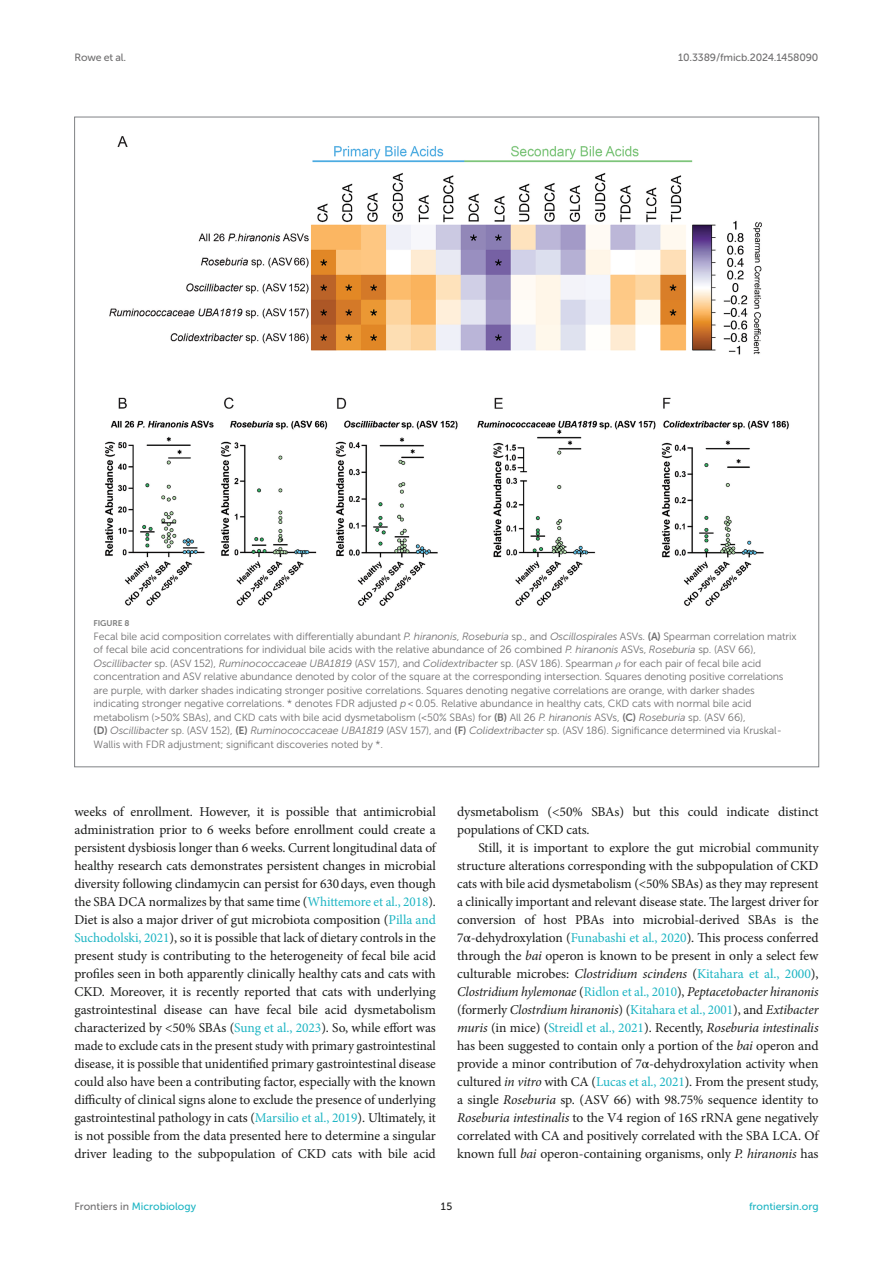
<style>
.page{position:relative;width:893px;height:1263px;background:#fff}
.page>*{position:absolute;margin:0;border:0;box-sizing:border-box;transform-origin:0 0}
.TEXT{font:13.5px/18px "Minion Pro";letter-spacing:-.005em;color:#1b1c1b;text-align:justify}
.FIG_LEG{font:10.5px/13.5px "Museo Sans 300";letter-spacing:-.01em;color:#706f70}
.t1{font:10.5px "Museo Sans 500";color:#1db5c3}
.t2{font:10.5px "Museo Sans 500";letter-spacing:-.015em;color:#706f70}
.t3{font:10.5px "Museo Sans 500";color:#1b1c1b}
.FIG_HD{font:8.25px "Museo Sans 700";letter-spacing:-.01em;color:#7e7f7f}
.s1{font-style:italic}
.s2{font-family:"Museo Sans 700"}
.s3{font-family:"STIX General";font-style:italic}
.s4{color:#1db5c3}
.s5{font-family:"STIX General"}
.s6{color:#706f70}
</style>
<div class="page">
<img style="left:105px;top:136px;width:684px;height:470px">
<p class="t2" style="left:74px;top:51px;width:53px">Rowe et al.</p>
<p class="t2" style="left:678px;top:51px;width:142px">10.3389/fmicb.2024.1458090</p>
<p class="FIG_HD" style="left:94px;top:619px;width:37px">FIGURE 8</p>
<p class="FIG_LEG" style="left:94px;top:630px;width:705px">Fecal bile acid composition correlates with differentially abundant <span class="s1">P. hiranonis</span>, <span class="s1">Roseburia</span> sp., and <span class="s1">Oscillospirales</span> ASVs. <span class="s2">(A)</span> Spearman correlation matrix of fecal bile acid concentrations for individual bile acids with the relative abundance of 26 combined <span class="s1">P. hiranonis</span> ASVs, <span class="s1">Roseburia</span> sp. (ASV 66), <span class="s1">Oscillibacter</span> sp. (ASV 152), <span class="s1">Ruminococcaceae UBA1819</span> (ASV 157), and <span class="s1">Colidextribacter</span> sp. (ASV 186). Spearman <span class="s3">ρ</span> for each pair of fecal bile acid concentration and ASV relative abundance denoted by color of the square at the corresponding intersection. Squares denoting positive correlations are purple, with darker shades indicating stronger positive correlations. Squares denoting negative correlations are orange, with darker shades indicating stronger negative correlations. * denotes FDR adjusted <span class="s1">p</span> &lt; 0.05. Relative abundance in healthy cats, CKD cats with normal bile acid metabolism (&gt;50% SBAs), and CKD cats with bile acid dysmetabolism (&lt;50% SBAs) for <span class="s2">(B)</span> All 26 <span class="s1">P. hiranonis</span> ASVs, <span class="s2">(C)</span> <span class="s1">Roseburia</span> sp. (ASV 66),<br><span class="s2">(D)</span> <span class="s1">Oscillibacter</span> sp. (ASV 152), <span class="s2">(E)</span> <span class="s1">Ruminococcaceae UBA1819</span> (ASV 157), and <span class="s2">(F)</span> <span class="s1">Colidextribacter</span> sp. (ASV 186). Significance determined via Kruskal-Wallis with FDR adjustment; significant discoveries noted by *.</p>
<p class="TEXT" style="left:74px;top:803px;width:363px">weeks of enrollment. However, it is possible that antimicrobial administration prior to 6 weeks before enrollment could create a persistent dysbiosis longer than 6 weeks. Current longitudinal data of healthy research cats demonstrates persistent changes in microbial diversity following clindamycin can persist for 630days, even though the SBA DCA normalizes by that same time (<span class="s4">Whittemore et al., 2018</span>).<br>Diet is also a major driver of gut microbiota composition (<span class="s4">Pilla and Suchodolski, 2021</span>), so it is possible that lack of dietary controls in the present study is contributing to the heterogeneity of fecal bile acid profiles seen in both apparently clinically healthy cats and cats with CKD. Moreover, it is recently reported that cats with underlying gastrointestinal disease can have fecal bile acid dysmetabolism characterized by &lt;50% SBAs (<span class="s4">Sung et al., 2023</span>). So, while effort was made to exclude cats in the present study with primary gastrointestinal disease, it is possible that unidentified primary gastrointestinal disease could also have been a contributing factor, especially with the known difficulty of clinical signs alone to exclude the presence of underlying gastrointestinal pathology in cats (<span class="s4">Marsilio et al., 2019</span>). Ultimately, it is not possible from the data presented here to determine a singular driver leading to the subpopulation of CKD cats with bile acid</p>
<p class="TEXT" style="left:457px;top:803px;width:363px">dysmetabolism (&lt;50% SBAs) but this could indicate distinct populations of CKD cats.</p>
<p class="TEXT" style="left:457px;top:839px;width:363px;text-indent:21px">Still, it is important to explore the gut microbial community structure alterations corresponding with the subpopulation of CKD cats with bile acid dysmetabolism (&lt;50% SBAs) as they may represent a clinically important and relevant disease state. The largest driver for conversion of host PBAs into microbial-derived SBAs is the 7<span class="s5">α</span>-dehydroxylation (<span class="s4">Funabashi et al., 2020</span>). This process conferred through the <span class="s1">bai</span> operon is known to be present in only a select few culturable microbes: <span class="s1">Clostridium scindens</span> (<span class="s4">Kitahara et al., 2000</span>), <span class="s1">Clostridium hylemonae</span> (<span class="s4">Ridlon et al., 2010</span>), <span class="s1">Peptacetobacter hiranonis </span>(formerly <span class="s1">Clostrdium hiranonis</span>) (<span class="s4">Kitahara et al., 2001</span>), and <span class="s1">Extibacter muris</span> (in mice) (<span class="s4">Streidl et al., 2021</span>). Recently, <span class="s1">Roseburia intestinalis </span>has been suggested to contain only a portion of the <span class="s1">bai</span> operon and provide a minor contribution of 7<span class="s5">α</span>-dehydroxylation activity when cultured <span class="s1">in vitro</span> with CA (<span class="s4">Lucas et al., 2021</span>). From the present study, a single <span class="s1">Roseburia</span> sp. (ASV 66) with 98.75% sequence identity to <span class="s1">Roseburia intestinalis</span> to the V4 region of 16S rRNA gene negatively correlated with CA and positively correlated with the SBA LCA. Of known full <span class="s1">bai</span> operon-containing organisms, only <span class="s1">P. hiranonis</span> has</p>
<p class="t1" style="left:74px;top:1200px;width:123px"><span class="s6">Frontiers in</span> Microbiology</p>
<p class="t3" style="left:441px;top:1200px;width:13px">15</p>
<p class="t1" style="left:749px;top:1200px;width:71px">frontiersin.org</p>
</div>
